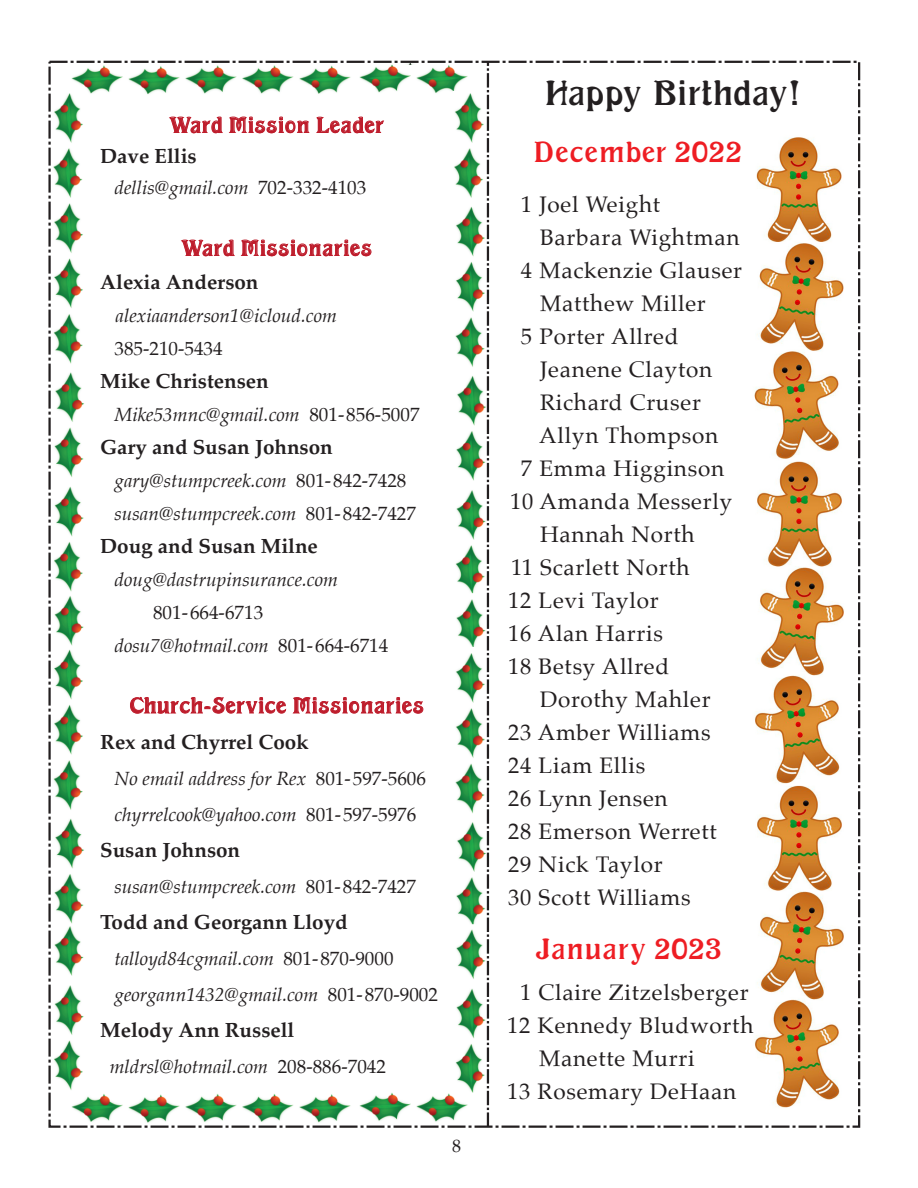
<style>
.page{position:relative;width:918px;height:1188px;background:#fff}
.page>*{position:absolute;margin:0;border:0;box-sizing:border-box;transform-origin:0 0}
.t1{font:36px "Excellent";letter-spacing:.02em;color:#231f20}
.t2{font:30px "Excellent";letter-spacing:.05em;color:#ee1d23}
.t3{font:22.5px "Palatino";letter-spacing:.035em;color:#231f20}
.t4{font:22.5px "Excellent";letter-spacing:.05em;color:#be1d2c}
.t5{font:700 20.55px "Palatino";color:#231f20}
.t6{font:italic 19.05px/36px "Palatino";color:#231f20}
.t7{font:19.05px/33px "Palatino";color:#231f20}
.t8{font:18px "Palatino";color:#231f20}
.s1{font-style:normal}
.s2{font-style:italic}
</style>
<div class="page">
<img style="left:754px;top:132px;width:107px;height:996px">
<img style="left:53px;top:60px;width:437px;height:1065px">
<svg style="left:168px;top:116px;width:216px;height:21px"></svg>
<svg style="left:180px;top:239px;width:192px;height:21px"></svg>
<svg style="left:130px;top:696px;width:294px;height:22px"></svg>
<svg style="left:487px;top:64px;width:2px;height:1061px;background:#535051"></svg>
<p class="t4" style="left:170px;top:113px;width:215px">Ward Mission Leader</p>
<p class="t5" style="left:100px;top:139px;width:98px">Dave Ellis</p>
<p class="t6" style="left:114px;top:169px;width:253px">dellis@gmail.com <span class="s1">702-332-4103</span></p>
<p class="t4" style="left:182px;top:236px;width:192px">Ward Missionaries</p>
<p class="t5" style="left:100px;top:264px;width:160px">Alexia Anderson</p>
<p class="t6" style="left:116px;top:297px;width:223px">alexiaanderson1@icloud.com</p>
<p class="t7" style="left:114px;top:331px;width:110px">385-210-5434</p>
<p class="t5" style="left:100px;top:363px;width:170px">Mike Christensen</p>
<p class="t6" style="left:114px;top:396px;width:307px">Mike53mnc@gmail.com <span class="s1">801-856-5007</span></p>
<p class="t5" style="left:100px;top:429px;width:234px">Gary and Susan Johnson</p>
<p class="t6" style="left:114px;top:463px;width:303px;line-height:33px">gary@stumpcreek.com <span class="s1">801-842-7428 </span>susan@stumpcreek.com <span class="s1">801-842-7427</span></p>
<p class="t5" style="left:100px;top:528px;width:219px">Doug and Susan Milne</p>
<p class="t6" style="left:114px;top:561px;width:225px">doug@dastrupinsurance.com</p>
<p class="t7" style="left:114px;top:595px;width:275px;text-indent:39px">801-664-6713 <span class="s2">dosu7@hotmail.com</span> 801-664-6714</p>
<p class="t4" style="left:130px;top:694px;width:295px">Church-Service Missionaries</p>
<p class="t5" style="left:100px;top:724px;width:210px">Rex and Chyrrel Cook</p>
<p class="t6" style="left:114px;top:760px;width:313px">No email address for Rex <span class="s1">801-597-5606 </span>chyrrelcook@yahoo.com <span class="s1">801-597-5976</span></p>
<p class="t5" style="left:100px;top:832px;width:142px">Susan Johnson</p>
<p class="t6" style="left:114px;top:868px;width:303px">susan@stumpcreek.com <span class="s1">801-842-7427</span></p>
<p class="t5" style="left:100px;top:904px;width:249px">Todd and Georgann Lloyd</p>
<p class="t6" style="left:114px;top:940px;width:325px">talloyd84cgmail.com <span class="s1">801-870-9000 </span>georgann1432@gmail.com <span class="s1">801-870-9002</span></p>
<p class="t5" style="left:100px;top:1012px;width:196px">Melody Ann Russell</p>
<p class="t6" style="left:110px;top:1048px;width:278px">mldrsl@hotmail.com <span class="s1">208-886-7042</span></p>
<p class="t8" style="left:452px;top:1131px;width:10px">8</p>
<h1 class="t1" style="left:546px;top:74px;width:255px">Happy Birthday!</h1>
<h2 class="t2" style="left:535px;top:137px;width:209px">December 2022</h2>
<p class="t3" style="left:521px;top:186px;width:141px">1 Joel Weight</p>
<p class="t3" style="left:540px;top:219px;width:201px">Barbara Wightman</p>
<p class="t3" style="left:521px;top:252px;width:223px">4 Mackenzie Glauser</p>
<p class="t3" style="left:540px;top:285px;width:167px">Matthew Miller</p>
<p class="t3" style="left:521px;top:318px;width:159px">5 Porter Allred</p>
<p class="t3" style="left:540px;top:351px;width:174px">Jeanene Clayton</p>
<p class="t3" style="left:540px;top:384px;width:162px">Richard Cruser</p>
<p class="t3" style="left:539px;top:417px;width:180px">Allyn Thompson</p>
<p class="t3" style="left:521px;top:450px;width:205px">7 Emma Higginson</p>
<p class="t3" style="left:510px;top:483px;width:224px">10 Amanda Messerly</p>
<p class="t3" style="left:540px;top:516px;width:156px">Hannah North</p>
<p class="t3" style="left:511px;top:549px;width:180px">11 Scarlett North</p>
<p class="t3" style="left:508px;top:582px;width:152px">12 Levi Taylor</p>
<p class="t3" style="left:508px;top:615px;width:156px">16 Alan Harris</p>
<p class="t3" style="left:508px;top:648px;width:162px">18 Betsy Allred</p>
<p class="t3" style="left:540px;top:681px;width:172px">Dorothy Mahler</p>
<p class="t3" style="left:508px;top:714px;width:204px">23 Amber Williams</p>
<p class="t3" style="left:508px;top:747px;width:139px">24 Liam Ellis</p>
<p class="t3" style="left:508px;top:780px;width:161px">26 Lynn Jensen</p>
<p class="t3" style="left:508px;top:813px;width:210px">28 Emerson Werrett</p>
<p class="t3" style="left:508px;top:845px;width:156px">29 Nick Taylor</p>
<p class="t3" style="left:508px;top:878px;width:184px">30 Scott Williams</p>
<h2 class="t2" style="left:536px;top:934px;width:188px">January 2023</h2>
<p class="t3" style="left:520px;top:973px;width:230px">1 Claire Zitzelsberger</p>
<p class="t3" style="left:507px;top:1006px;width:248px">12 Kennedy Bludworth</p>
<p class="t3" style="left:539px;top:1039px;width:157px">Manette Murri</p>
<p class="t3" style="left:507px;top:1072px;width:231px">13 Rosemary DeHaan</p>
</div>
